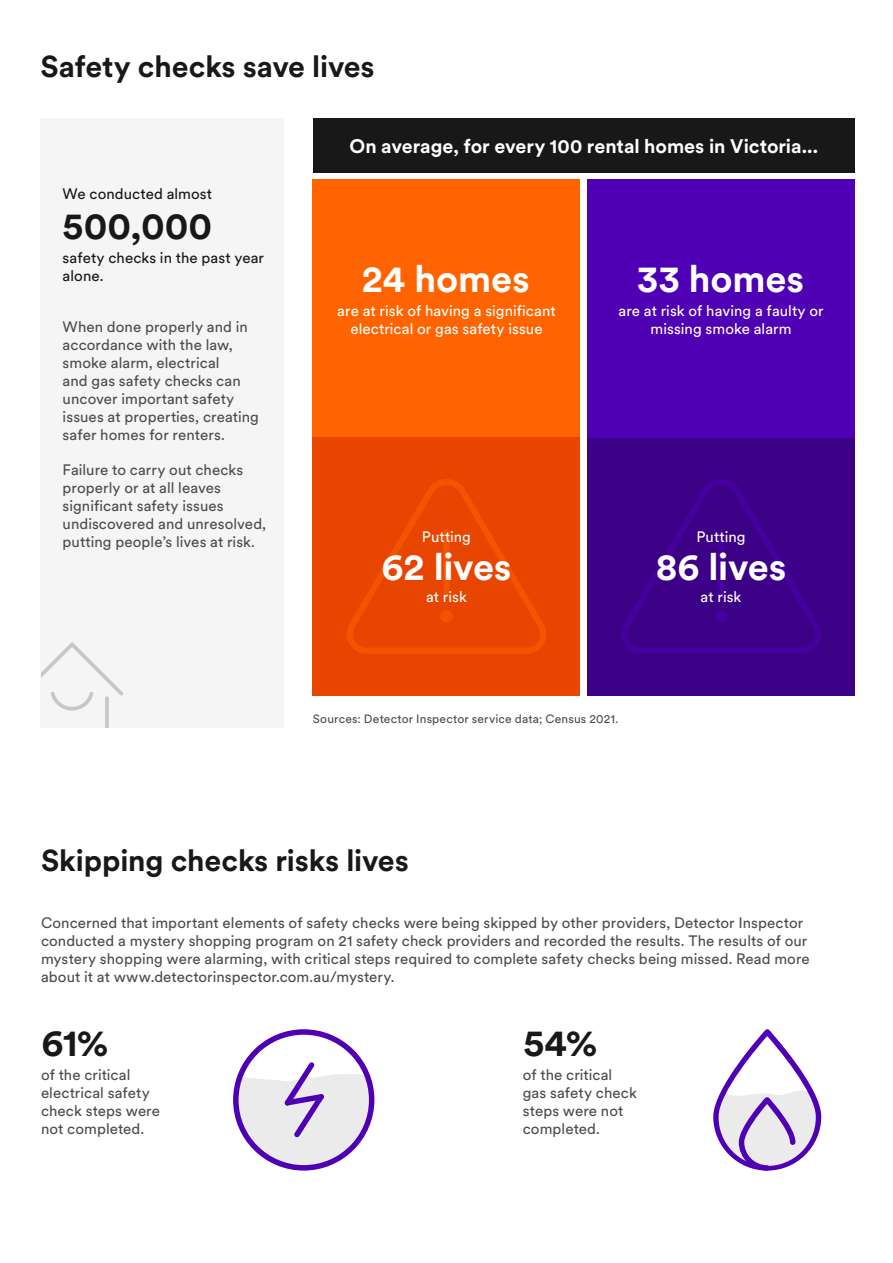
<style>
.page{position:relative;width:893px;height:1263px;background:#fff}
.page>*{position:absolute;margin:0;border:0;box-sizing:border-box;transform-origin:0 0}
.t1{font:700 37.5px "Circular XX";letter-spacing:-.005em;color:#fff}
.t2{font:700 37.5px "Circular XX";color:#181818}
.t3{font:700 30px "Circular XX";letter-spacing:-.005em;color:#181818}
.t4{font:700 19.5px "Circular XX";color:#fff}
.t5{font:15px/18px "Circular XX";letter-spacing:.005em;color:#4d4d4d}
.t6{font:15px/18px "Circular XX";letter-spacing:.005em;color:#fff;text-align:center}
.t7{font:15px/18px "Circular XX";letter-spacing:.005em;color:#181818}
.t8{font:12px "Circular XX";letter-spacing:.015em;color:#4d4d4d}
</style>
<div class="page">
<div style="left:313px;top:119px;width:542px;height:54px;background:#181818"></div>
<div style="left:587px;top:437px;width:268px;height:258px;background:#3c0087"></div>
<hr style="left:892px;top:1147px;width:1px;height:116px;background:#ff6400">
<div style="left:40px;top:119px;width:244px;height:609px;background:#f5f5f5"></div>
<div style="left:313px;top:179px;width:267px;height:258px;background:#ff6400"></div>
<div style="left:313px;top:437px;width:267px;height:258px;background:#e84500"></div>
<div style="left:587px;top:179px;width:268px;height:258px;background:#5000b4"></div>
<svg style="left:233px;top:1029px;width:142px;height:141px"></svg>
<svg style="left:713px;top:1029px;width:109px;height:141px"></svg>
<svg style="left:347px;top:479px;width:199px;height:175px"></svg>
<svg style="left:621px;top:479px;width:200px;height:175px"></svg>
<svg style="left:41px;top:642px;width:82px;height:85px"></svg>
<h2 class="t3" style="left:40px;top:52px;width:336px">Safety checks save lives</h2>
<p class="t7" style="left:63px;top:185px;width:151px">We conducted almost</p>
<h1 class="t2" style="left:63px;top:208px;width:151px">500,000</h1>
<p class="t7" style="left:63px;top:249px;width:203px">safety checks in the past year alone.</p>
<p class="t5" style="left:63px;top:319px;width:198px">When done properly and in accordance with the law, smoke alarm, electrical<br>and gas safety checks can uncover important safety issues at properties, creating safer homes for renters.</p>
<p class="t5" style="left:63px;top:462px;width:205px">Failure to carry out checks properly or at all leaves significant safety issues undiscovered and unresolved, putting people’s lives at risk.</p>
<h3 class="t4" style="left:349px;top:137px;width:470px">On average, for every 100 rental homes in Victoria...</h3>
<h1 class="t1" style="left:362px;top:261px;width:169px">24 homes</h1>
<p class="t6" style="left:337px;top:303px;width:220px">are at risk of having a significant electrical or gas safety issue</p>
<h1 class="t1" style="left:637px;top:261px;width:169px">33 homes</h1>
<p class="t6" style="left:618px;top:303px;width:207px">are at risk of having a faulty or missing smoke alarm</p>
<p class="t6" style="left:422px;top:529px;width:51px">Putting</p>
<h1 class="t1" style="left:381px;top:550px;width:132px">62 lives</h1>
<p class="t6" style="left:426px;top:588px;width:42px">at risk</p>
<p class="t6" style="left:696px;top:529px;width:51px">Putting</p>
<h1 class="t1" style="left:656px;top:550px;width:132px">86 lives</h1>
<p class="t6" style="left:701px;top:588px;width:42px">at risk</p>
<p class="t8" style="left:313px;top:713px;width:307px">Sources: Detector Inspector service data; Census 2021.</p>
<h2 class="t3" style="left:41px;top:846px;width:369px">Skipping checks risks lives</h2>
<p class="t5" style="left:41px;top:914px;width:770px">Concerned that important elements of safety checks were being skipped by other providers, Detector Inspector conducted a mystery shopping program on 21 safety check providers and recorded the results. The results of our mystery shopping were alarming, with critical steps required to complete safety checks being missed. Read more about it at www.detectorinspector.com.au/mystery.</p>
<h1 class="t2" style="left:42px;top:1025px;width:68px">61%</h1>
<p class="t5" style="left:41px;top:1066px;width:121px">of the critical electrical safety check steps were not completed.</p>
<h1 class="t2" style="left:523px;top:1025px;width:75px">54%</h1>
<p class="t5" style="left:523px;top:1066px;width:116px">of the critical gas safety check steps were not completed.</p>
</div>
